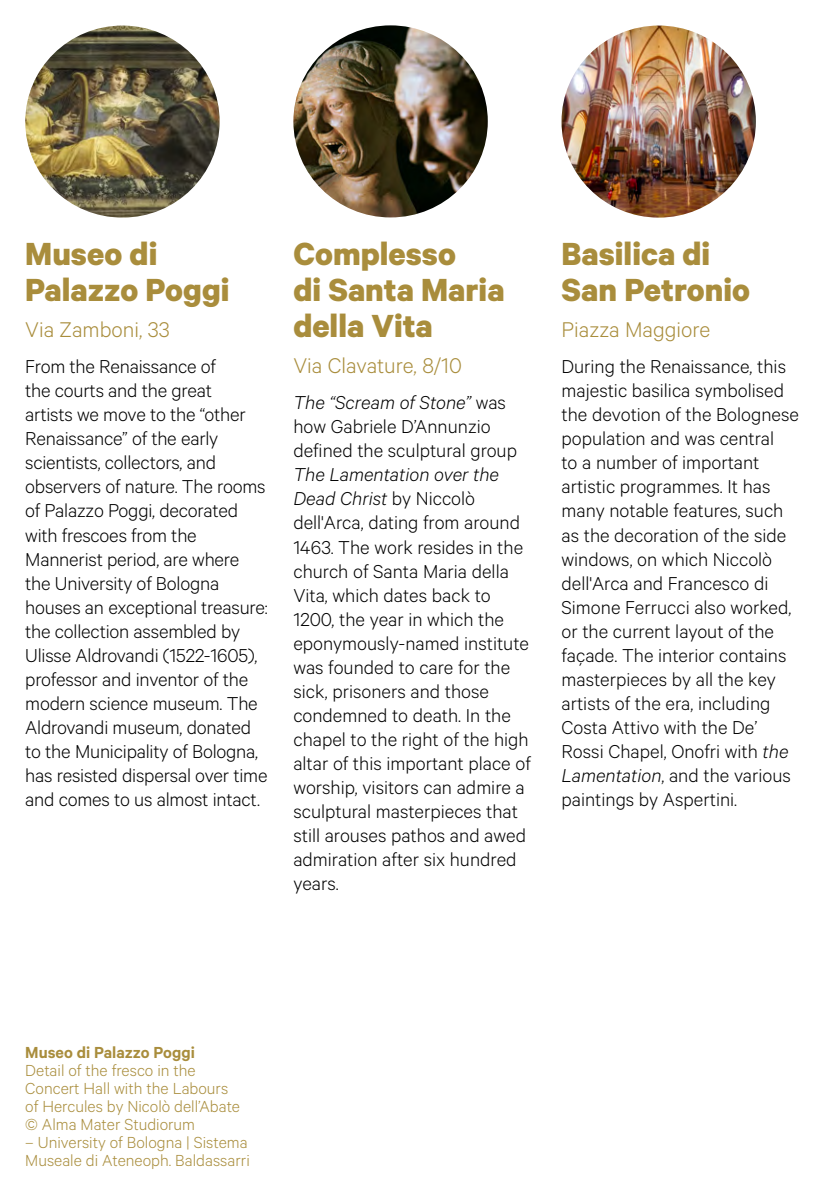
<style>
.page{position:relative;width:834px;height:1191px;background:#fff}
.page>*{position:absolute;margin:0;border:0;box-sizing:border-box;transform-origin:0 0}
.t1{font:700 36px/36px "Calibre";color:#a98d3c}
.t2{font:300 24px "Calibre";color:#a98d3c}
.t3{font:300 21px/24px "Calibre";color:#000}
.t4{font:300 18px/18px "Calibre";color:#a98d3c}
.t5{font:600 18px "Calibre";color:#a98d3c}
.s1{font-style:italic}
</style>
<div class="page">
<img style="left:25px;top:26px;width:194px;height:192px">
<img style="left:293px;top:25px;width:194px;height:192px">
<img style="left:561px;top:26px;width:194px;height:192px">
<h1 class="t1" style="left:25px;top:235px;width:206px">Museo di<br>Palazzo Poggi</h1>
<p class="t2" style="left:25px;top:316px;width:146px">Via Zamboni, 33</p>
<p class="t3" style="left:25px;top:354px;width:244px">From the Renaissance of<br>the courts and the great<br>artists we move to the “other<br>Renaissance” of the early scientists, collectors, and observers of nature. The rooms of Palazzo Poggi, decorated with frescoes from the<br>Mannerist period, are where the University of Bologna houses an exceptional treasure: the collection assembled by<br>Ulisse Aldrovandi (1522-1605), professor and inventor of the modern science museum. The<br>Aldrovandi museum, donated to the Municipality of Bologna, has resisted dispersal over time and comes to us almost intact.</p>
<h1 class="t1" style="left:293px;top:235px;width:213px">Complesso<br>di Santa Maria della Vita</h1>
<p class="t2" style="left:293px;top:352px;width:170px">Via Clavature, 8/10</p>
<p class="t3" style="left:293px;top:390px;width:225px"><span class="s1">The “Scream of Stone”</span> was how Gabriele D’Annunzio defined the sculptural group</p>
<p class="t3" style="left:293px;top:462px;width:239px"><span class="s1">The Lamentation over the<br>Dead Christ</span> by Niccolò dell'Arca, dating from around<br>1463. The work resides in the church of Santa Maria della<br>Vita, which dates back to<br>1200, the year in which the eponymously-named institute was founded to care for the sick, prisoners and those condemned to death. In the chapel to the right of the high altar of this important place of worship, visitors can admire a sculptural masterpieces that still arouses pathos and awed admiration after six hundred years.</p>
<h1 class="t1" style="left:561px;top:235px;width:190px">Basilica di<br>San Petronio</h1>
<p class="t2" style="left:561px;top:316px;width:150px">Piazza Maggiore</p>
<p class="t3" style="left:561px;top:354px;width:239px">During the Renaissance, this majestic basilica symbolised the devotion of the Bolognese population and was central<br>to a number of important artistic programmes. It has many notable features, such as the decoration of the side windows, on which Niccolò dell'Arca and Francesco di<br>Simone Ferrucci also worked, or the current layout of the façade. The interior contains masterpieces by all the key artists of the era, including<br>Costa Attivo with the De’<br>Rossi Chapel, Onofri with <span class="s1">the<br>Lamentation</span>, and the various paintings by Aspertini.</p>
<p class="t5" style="left:25px;top:1041px;width:171px">Museo di Palazzo Poggi</p>
<p class="t4" style="left:25px;top:1060px;width:216px">Detail of the fresco in the<br>Concert Hall with the Labours of Hercules by Nicolò dell’Abate © Alma Mater Studiorum</p>
<p class="t4" style="left:25px;top:1132px;width:226px">– University of Bologna | Sistema<br>Museale di Ateneoph. Baldassarri</p>
</div>
